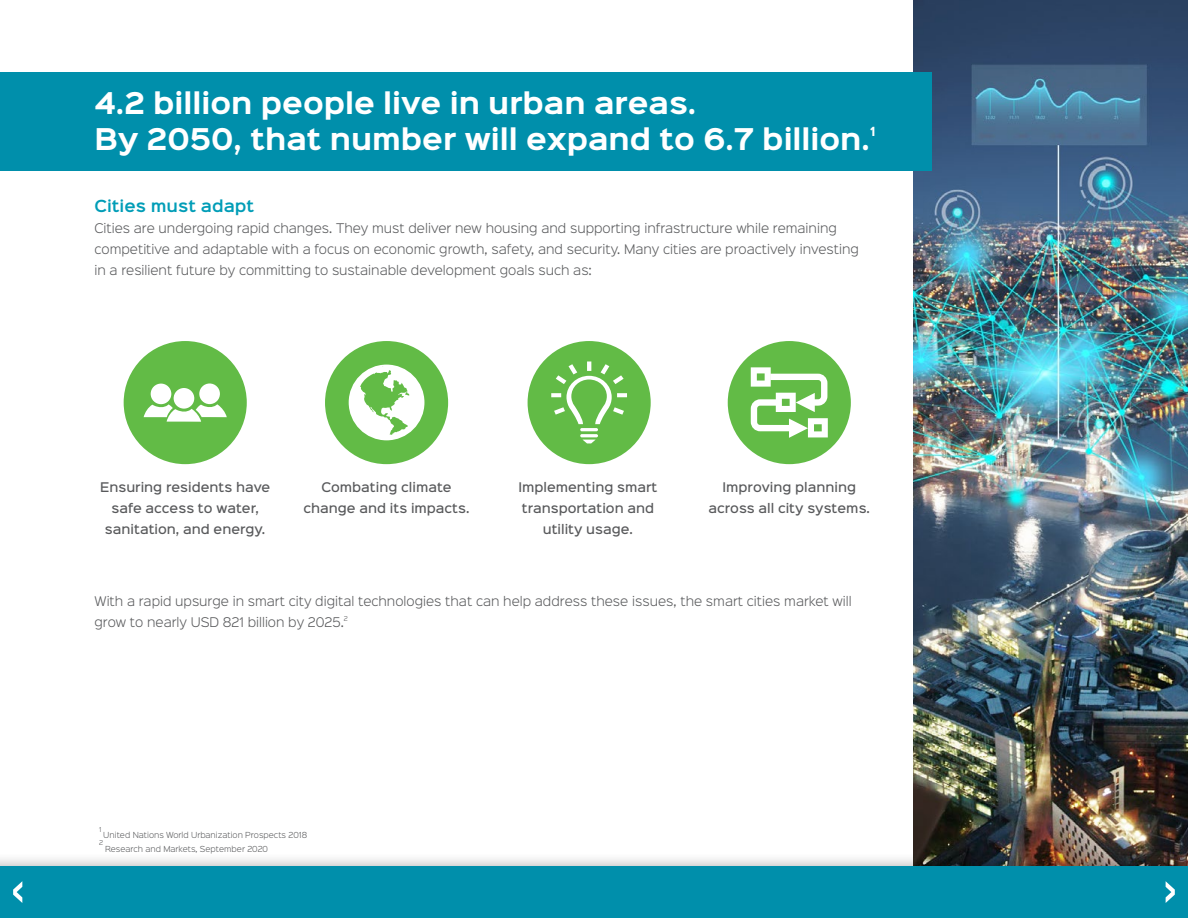
<style>
.page{position:relative;width:1188px;height:918px;background:#fff}
.page>*{position:absolute;margin:0;border:0;box-sizing:border-box;transform-origin:0 0}
.t1{font:700 27px/36px "Sinkin Sans 700";color:#fff}
.t2{font:600 15px "Sinkin Sans 600";color:#009db7}
.t3{font:300 12px/21px "Sinkin Sans 300";color:#58595b}
.t4{font:500 12px/21px "Sinkin Sans 500";color:#58595b;text-align:center}
.t5{font:700 11.4px "Sinkin Sans 700";color:#fff}
.t6{font:300 7.5px "Sinkin Sans 300";color:#58595b}
.t7{font:300 6.15px "Sinkin Sans 300";color:#58595b}
</style>
<div class="page">
<img style="left:914px;top:0;width:274px;height:852px">
<div style="left:0;top:73px;width:932px;height:98px;background:#008fab"></div>
<div style="left:0;top:852px;width:1188px;height:66px;background:#000;opacity:.25"></div>
<div style="left:0;top:866px;width:1188px;height:52px;background:#008fab"></div>
<svg style="left:1166px;top:881px;width:9px;height:22px"></svg>
<svg style="left:13px;top:881px;width:9px;height:22px"></svg>
<div style="left:124px;top:341px;width:123px;height:123px;background:#62bb46;border-radius:50%"></div>
<div style="left:325px;top:341px;width:123px;height:123px;background:#62bb46;border-radius:50%"></div>
<div style="left:528px;top:341px;width:123px;height:123px;background:#62bb46;border-radius:50%"></div>
<div style="left:728px;top:341px;width:123px;height:123px;background:#62bb46;border-radius:50%"></div>
<svg style="left:751px;top:367px;width:77px;height:71px"></svg>
<svg style="left:349px;top:365px;width:75px;height:75px"></svg>
<svg style="left:551px;top:361px;width:76px;height:82px"></svg>
<svg style="left:144px;top:383px;width:83px;height:39px"></svg>
<h1 class="t1" style="left:94px;top:87px;width:777px">4.2 billion people live in urban areas.<br>By 2050, that number will expand to 6.7 billion.</h1>
<p class="t5" style="left:870px;top:125px;width:7px">1</p>
<p class="t2" style="left:94px;top:193px;width:161px">Cities must adapt</p>
<p class="t3" style="left:94px;top:217px;width:766px">Cities are undergoing rapid changes. They must deliver new housing and supporting infrastructure while remaining competitive and adaptable with a focus on economic growth, safety, and security. Many cities are proactively investing in a resilient future by committing to sustainable development goals such as:</p>
<p class="t4" style="left:100px;top:476px;width:172px">Ensuring residents have safe access to water, sanitation, and energy.</p>
<p class="t4" style="left:304px;top:476px;width:168px">Combating climate change and its impacts.</p>
<p class="t4" style="left:518px;top:476px;width:141px">Implementing smart transportation and utility usage.</p>
<p class="t4" style="left:709px;top:476px;width:163px">Improving planning across all city systems.</p>
<p class="t3" style="left:94px;top:590px;width:759px">With a rapid upsurge in smart city digital technologies that can help address these issues, the smart cities market will grow to nearly USD 821 billion by 2025.</p>
<p class="t7" style="left:344px;top:613px;width:6px">2</p>
<p class="t7" style="left:99px;top:824px;width:4px">1</p>
<p class="t6" style="left:103px;top:829px;width:205px">United Nations World Urbanization Prospects 2018</p>
<p class="t7" style="left:99px;top:838px;width:6px">2</p>
<p class="t6" style="left:105px;top:842px;width:165px">Research and Markets, September 2020</p>
</div>
